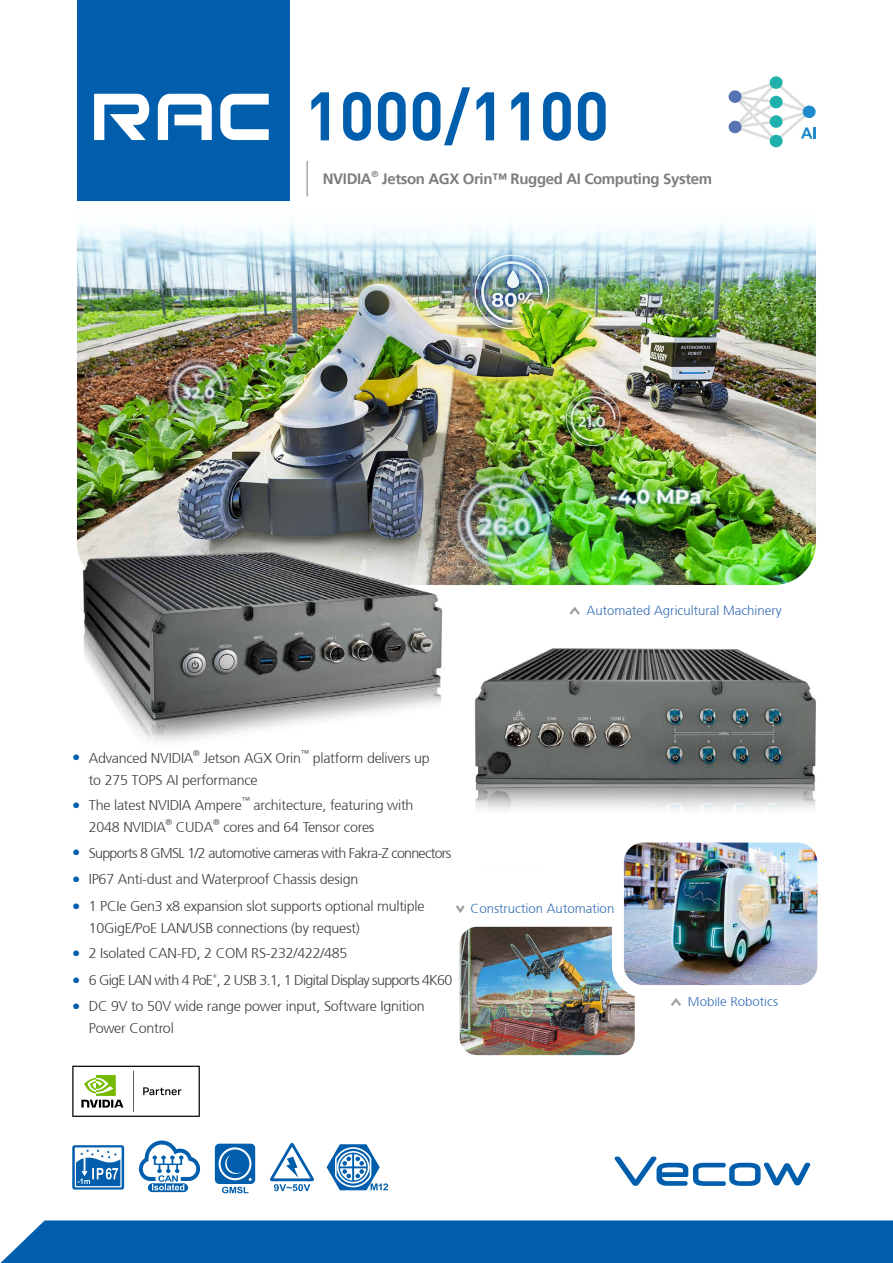
<style>
.page{position:relative;width:893px;height:1263px;background:#fff}
.page>*{position:absolute;margin:0;border:0;box-sizing:border-box;transform-origin:0 0}
.t1{font:700 67.5px "DIN Pro";color:#005ead;scale:.95 1}
.t2{font:700 15px "Frutiger 65";letter-spacing:-.025em;color:#7d7d7d}
.t3{font:300 14.25px/22.2px "Frutiger 45";letter-spacing:-.015em;color:#3e3a39}
.t4{font:300 14.25px "Frutiger 45";letter-spacing:-.05em;color:#3e3a39}
.t5{font:300 13.2px "Frutiger 45";color:#316bb4}
.t6{font:700 8.7px "Frutiger 65";color:#7d7d7d}
.t7{font:300 8.25px "Frutiger 45";color:#3e3a39}
.s1{font-family:"Frutiger 55 Roman";font-weight:400;font-size:16.5px;color:#005ead}
</style>
<div class="page">
<img style="left:76px;top:131px;width:741px;height:455px">
<hr style="left:307px;top:161px;width:1px;height:35px;background:#7d7d7d">
<div style="left:77px;top:0;width:213px;height:201px;background:#005ead"></div>
<svg style="left:615px;top:1156px;width:195px;height:30px"></svg>
<svg style="left:569px;top:606px;width:11px;height:9px"></svg>
<img style="left:474px;top:648px;width:342px;height:163px">
<img style="left:76px;top:539px;width:389px;height:203px">
<img style="left:461px;top:928px;width:173px;height:126px">
<div style="left:448px;top:915px;width:199px;height:152px;border:12px solid #fff;border-radius:23px"></div>
<svg style="left:671px;top:998px;width:10px;height:8px"></svg>
<img style="left:625px;top:843px;width:191px;height:141px">
<div style="left:612px;top:830px;width:217px;height:167px;border:12px solid #fff;border-radius:26px"></div>
<div style="left:0;top:1220px;width:893px;height:43px;background:#005ead"></div>
<svg style="left:770px;top:76px;width:13px;height:13px"></svg>
<div style="left:770px;top:135px;width:13px;height:12px;background:#20b1ad;border-radius:50%"></div>
<div style="left:729px;top:90px;width:12px;height:13px;background:#5773b1;border-radius:50%"></div>
<div style="left:729px;top:121px;width:12px;height:12px;background:#5773b1;border-radius:50%"></div>
<svg style="left:734px;top:81px;width:82px;height:61px"></svg>
<svg style="left:72px;top:1066px;width:128px;height:51px"></svg>
<svg style="left:456px;top:905px;width:9px;height:8px"></svg>
<svg style="left:94px;top:94px;width:175px;height:46px"></svg>
<svg style="left:270px;top:1143px;width:44px;height:48px"></svg>
<svg style="left:215px;top:1144px;width:40px;height:49px"></svg>
<svg style="left:72px;top:1145px;width:52px;height:44px"></svg>
<svg style="left:139px;top:1140px;width:61px;height:52px"></svg>
<svg style="left:327px;top:1144px;width:61px;height:46px"></svg>
<h1 class="t1" style="left:305px;top:60px;width:322px">1000/1100</h1>
<p class="t2" style="left:323px;top:170px;width:50px">NVIDIA</p>
<p class="t6" style="left:371px;top:169px;width:8px">®</p>
<p class="t2" style="left:382px;top:170px;width:332px">Jetson AGX Orin™ Rugged AI Computing System</p>
<p class="t5" style="left:587px;top:603px;width:197px">Automated Agricultural Machinery</p>
<p class="t3" style="left:72px;top:747px;width:123px"><span class="s1">•</span> Advanced NVIDIA</p>
<p class="t7" style="left:193px;top:748px;width:8px">®</p>
<p class="t3" style="left:204px;top:747px;width:99px">Jetson AGX Orin</p>
<p class="t7" style="left:301px;top:748px;width:10px">™</p>
<p class="t3" style="left:313px;top:747px;width:119px">platform delivers up</p>
<p class="t3" style="left:89px;top:769px;width:170px">to 275 TOPS AI performance</p>
<p class="t3" style="left:72px;top:794px;width:171px"><span class="s1">•</span> The latest NVIDIA Ampere</p>
<p class="t7" style="left:242px;top:796px;width:10px">™</p>
<p class="t3" style="left:254px;top:794px;width:161px">architecture, featuring with</p>
<p class="t3" style="left:89px;top:816px;width:79px">2048 NVIDIA</p>
<p class="t7" style="left:166px;top:818px;width:8px">®</p>
<p class="t3" style="left:176px;top:816px;width:39px">CUDA</p>
<p class="t7" style="left:213px;top:818px;width:8px">®</p>
<p class="t3" style="left:223px;top:816px;width:153px">cores and 64 Tensor cores</p>
<p class="t4" style="left:72px;top:845px;width:381px"><span class="s1">•</span> Supports 8 GMSL 1/2 automotive cameras with Fakra-Z connectors</p>
<p class="t3" style="left:72px;top:868px;width:288px"><span class="s1">•</span> IP67 Anti-dust and Waterproof Chassis design</p>
<p class="t3" style="left:89px;top:895px;width:337px;text-indent:-16px"><span class="s1">•</span> 1 PCIe Gen3 x8 expansion slot supports optional multiple<br>10GigE/PoE LAN/USB connections (by request)</p>
<p class="t3" style="left:72px;top:942px;width:277px"><span class="s1">•</span> 2 Isolated CAN-FD, 2 COM RS-232/422/485</p>
<p class="t4" style="left:72px;top:972px;width:382px"><span class="s1">•</span> 6 GigE LAN with 4 PoE , 2 USB 3.1, 1 Digital Display supports 4K60</p>
<p class="t7" style="left:212px;top:970px;width:6px">+</p>
<p class="t3" style="left:89px;top:995px;width:338px;text-indent:-16px"><span class="s1">•</span> DC 9V to 50V wide range power input, Software Ignition<br>Power Control</p>
<p class="t5" style="left:471px;top:901px;width:145px">Construction Automation</p>
<p class="t5" style="left:688px;top:994px;width:92px">Mobile Robotics</p>
</div>
